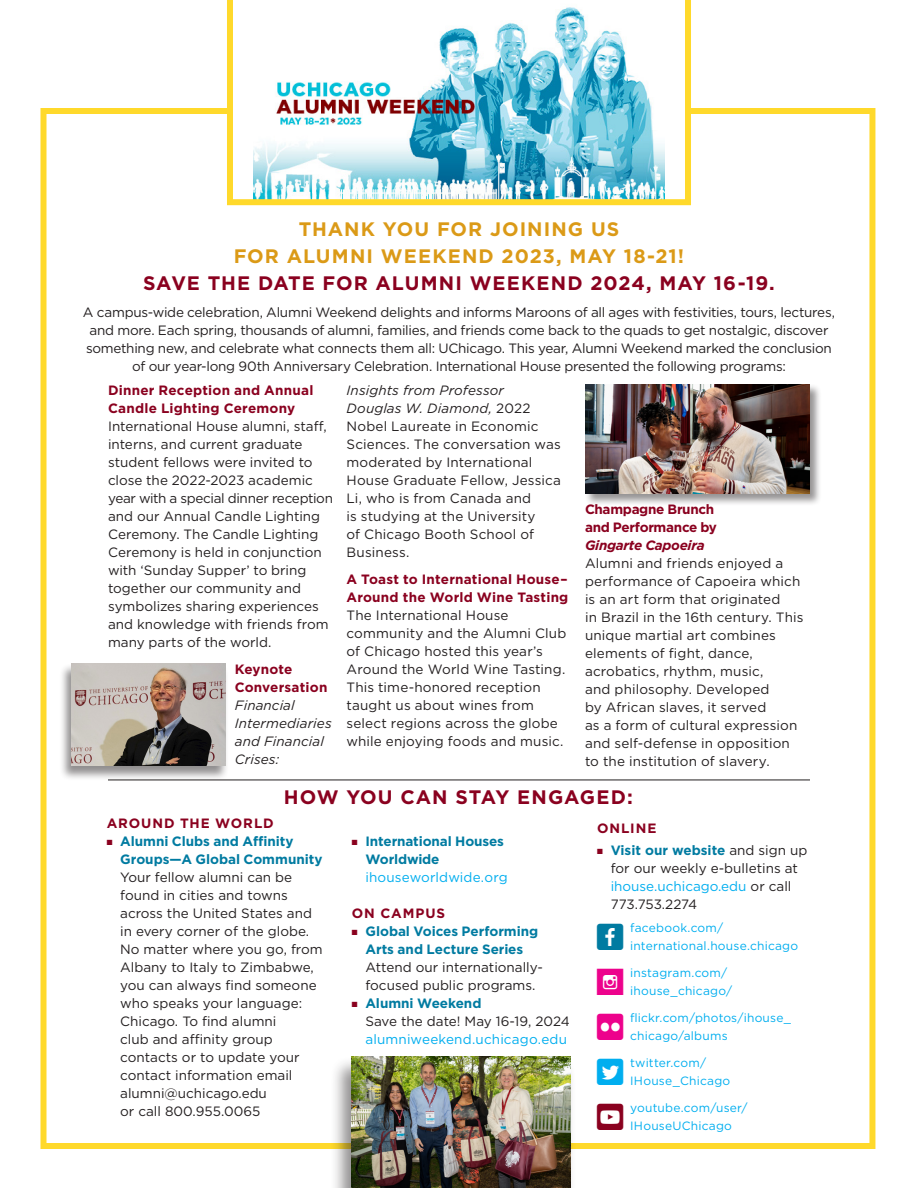
<style>
.page{position:relative;width:918px;height:1188px;background:#fff}
.page>*{position:absolute;margin:0;border:0;box-sizing:border-box;transform-origin:0 0}
.t1{font:38.25px "Social Shapes";color:#ed028c}
.t2{font:38.25px "Social Shapes";color:#007ba1}
.t3{font:38.25px "Social Shapes";color:#00aeef}
.t4{font:38.25px "Social Shapes";color:#8a011f}
.t5{font:700 19.5px "Gotham";letter-spacing:.05em;color:#8a011f}
.t6{font:700 19.5px "Gotham";letter-spacing:.055em;color:#db9a17}
.Normal__Web{font:13.5px/18px "Gotham";color:#231f20}
.Normal__Web-2{font:13.5px/18px "Gotham";letter-spacing:-.02em;color:#231f20;text-align:center}
.t7{font:700 13.5px/18px "Gotham";letter-spacing:-.005em;color:#007ba1}
.Normal__Web-3{font:italic 13.5px/18px "Gotham";letter-spacing:.005em;color:#231f20}
.t8{font:700 13.5px/18px "Gotham";letter-spacing:.02em;color:#8a011f}
.t9{font:13.5px/18px "Gotham";letter-spacing:.005em;color:#00aeef}
.t10{font:700 13.5px "Gotham";letter-spacing:.07em;color:#8a011f}
.t11{font:700 13.5px "Gotham";letter-spacing:.065em;color:#8a011f}
.t12{font:12px/18px "Gotham";letter-spacing:.015em;color:#00aeef}
.s1{font-weight:700;font-style:normal;color:#8a011f}
.s2{font-style:italic}
.s3{font-weight:700;color:#8a011f}
.s4{font-weight:700;font-style:italic;color:#8a011f}
.s5{color:#8a011f}
.s6{font-weight:400;color:#00aeef}
.s7{color:#231f20}
.s8{font-weight:700;color:#007ba1}
.s9{color:#00aeef}
</style>
<div class="page">
<div style="left:40px;top:108px;width:835px;height:1041px;border:6px solid #ffd92b"></div>
<svg style="left:227px;top:0;width:464px;height:205px"></svg>
<div style="left:59px;top:663px;width:170px;height:118px;background:#231f20;opacity:.5"></div>
<img style="left:71px;top:663px;width:155px;height:103px">
<div style="left:584px;top:383px;width:238px;height:123px;background:#231f20;opacity:.48"></div>
<img style="left:585px;top:384px;width:225px;height:110px">
<hr style="left:108px;top:780px;width:702px;height:1px;background:#231f20">
<div style="left:330px;top:1057px;width:246px;height:131px;background:#231f20;opacity:.5"></div>
<img style="left:351px;top:1057px;width:220px;height:131px">
<p class="t6" style="left:299px;top:216px;width:322px">THANK YOU FOR JOINING US</p>
<p class="t6" style="left:234px;top:243px;width:452px">FOR ALUMNI WEEKEND 2023, MAY 18-21!</p>
<p class="t5" style="left:143px;top:270px;width:633px">SAVE THE DATE FOR ALUMNI WEEKEND 2024, MAY 16-19.</p>
<p class="Normal__Web-2" style="left:83px;top:303px;width:754px">A campus-wide celebration, Alumni Weekend delights and informs Maroons of all ages with festivities, tours, lectures, and more. Each spring, thousands of alumni, families, and friends come back to the quads to get nostalgic, discover something new, and celebrate what connects them all: UChicago. This year, Alumni Weekend marked the conclusion of our year-long 90th Anniversary Celebration. International House presented the following programs:</p>
<p class="t8" style="left:108px;top:381px;width:207px">Dinner Reception and Annual<br>Candle Lighting Ceremony</p>
<p class="Normal__Web" style="left:108px;top:417px;width:226px">International House alumni, staff, interns, and current graduate student fellows were invited to close the 2022-2023 academic year with a special dinner reception and our Annual Candle Lighting<br>Ceremony. The Candle Lighting<br>Ceremony is held in conjunction with ‘Sunday Supper’ to bring together our community and symbolizes sharing experiences and knowledge with friends from many parts of the world.</p>
<p class="Normal__Web-3" style="left:235px;top:660px;width:98px"><span class="s1">Keynote<br>Conversation<br></span>Financial<br>Intermediaries and Financial<br>Crises:</p>
<p class="Normal__Web" style="left:347px;top:381px;width:216px"><span class="s2">Insights from Professor<br>Douglas W. Diamond,</span> 2022<br>Nobel Laureate in Economic<br>Sciences. The conversation was moderated by International<br>House Graduate Fellow, Jessica<br>Li, who is from Canada and<br>is studying at the University<br>of Chicago Booth School of<br>Business.</p>
<p class="Normal__Web" style="left:347px;top:570px;width:223px"><span class="s3">A Toast to International House–<br>Around the World Wine Tasting<br></span>The International House community and the Alumni Club of Chicago hosted this year’s<br>Around the World Wine Tasting.<br>This time-honored reception taught us about wines from select regions across the globe while enjoying foods and music.</p>
<p class="Normal__Web" style="left:585px;top:500px;width:220px"><span class="s3">Champagne Brunch<br>and Performance by<br></span><span class="s4">Gingarte Capoeira<br></span>Alumni and friends enjoyed a performance of Capoeira which is an art form that originated<br>in Brazil in the 16th century. This unique martial art combines elements of fight, dance, acrobatics, rhythm, music,<br>and philosophy. Developed<br>by African slaves, it served<br>as a form of cultural expression and self-defense in opposition to the institution of slavery.</p>
<p class="t5" style="left:284px;top:784px;width:350px">HOW YOU CAN STAY ENGAGED:</p>
<p class="t10" style="left:107px;top:814px;width:169px">AROUND THE WORLD</p>
<p class="t7" style="left:120px;top:832px;width:204px;text-indent:-14px"><span class="s5">■</span> Alumni Clubs and Affinity<br>Groups—A Global Community</p>
<p class="Normal__Web" style="left:120px;top:868px;width:204px">Your fellow alumni can be found in cities and towns across the United States and in every corner of the globe.<br>No matter where you go, from<br>Albany to Italy to Zimbabwe, you can always find someone who speaks your language:<br>Chicago. To find alumni<br>club and affinity group contacts or to update your contact information email alumni@uchicago.edu<br>or call 800.955.0065</p>
<p class="t7" style="left:365px;top:832px;width:144px;text-indent:-14px"><span class="s5">■</span> International Houses<br>Worldwide <span class="s6">ihouseworldwide.org</span></p>
<p class="t11" style="left:352px;top:904px;width:95px">ON CAMPUS</p>
<p class="t7" style="left:352px;top:922px;width:188px;text-align:center"><span class="s5">■</span> Global Voices Performing<br>Arts and Lecture Series</p>
<p class="Normal__Web" style="left:365px;top:958px;width:179px">Attend our internationally&shy;focused public programs.</p>
<p class="t7" style="left:352px;top:994px;width:131px"><span class="s5">■</span> Alumni Weekend</p>
<p class="t9" style="left:365px;top:1012px;width:206px"><span class="s7">Save the date! May 16-19, 2024 </span>alumniweekend.uchicago.edu</p>
<p class="t8" style="left:597px;top:819px;width:61px">ONLINE</p>
<p class="Normal__Web" style="left:611px;top:841px;width:198px;text-indent:-14px"><span class="s5">■</span> <span class="s8">Visit our website</span> and sign up for our weekly e-bulletins at <span class="s9">ihouse.uchicago.edu</span> or call<br>773.753.2274</p>
<p class="t2" style="left:596px;top:914px;width:30px">M</p>
<p class="t12" style="left:630px;top:918px;width:170px">facebook.com/ international.house.chicago</p>
<p class="t1" style="left:596px;top:959px;width:30px">[</p>
<p class="t12" style="left:630px;top:963px;width:104px">instagram.com/ ihouse_chicago/</p>
<p class="t1" style="left:596px;top:1004px;width:30px">R</p>
<p class="t12" style="left:630px;top:1008px;width:163px">flickr.com/photos/ihouse_ chicago/albums</p>
<p class="t3" style="left:596px;top:1049px;width:30px">N</p>
<p class="t12" style="left:630px;top:1053px;width:102px">twitter.com/<br>IHouse_Chicago</p>
<p class="t4" style="left:596px;top:1094px;width:30px">V</p>
<p class="t12" style="left:630px;top:1098px;width:119px">youtube.com/user/<br>IHouseUChicago</p>
</div>
